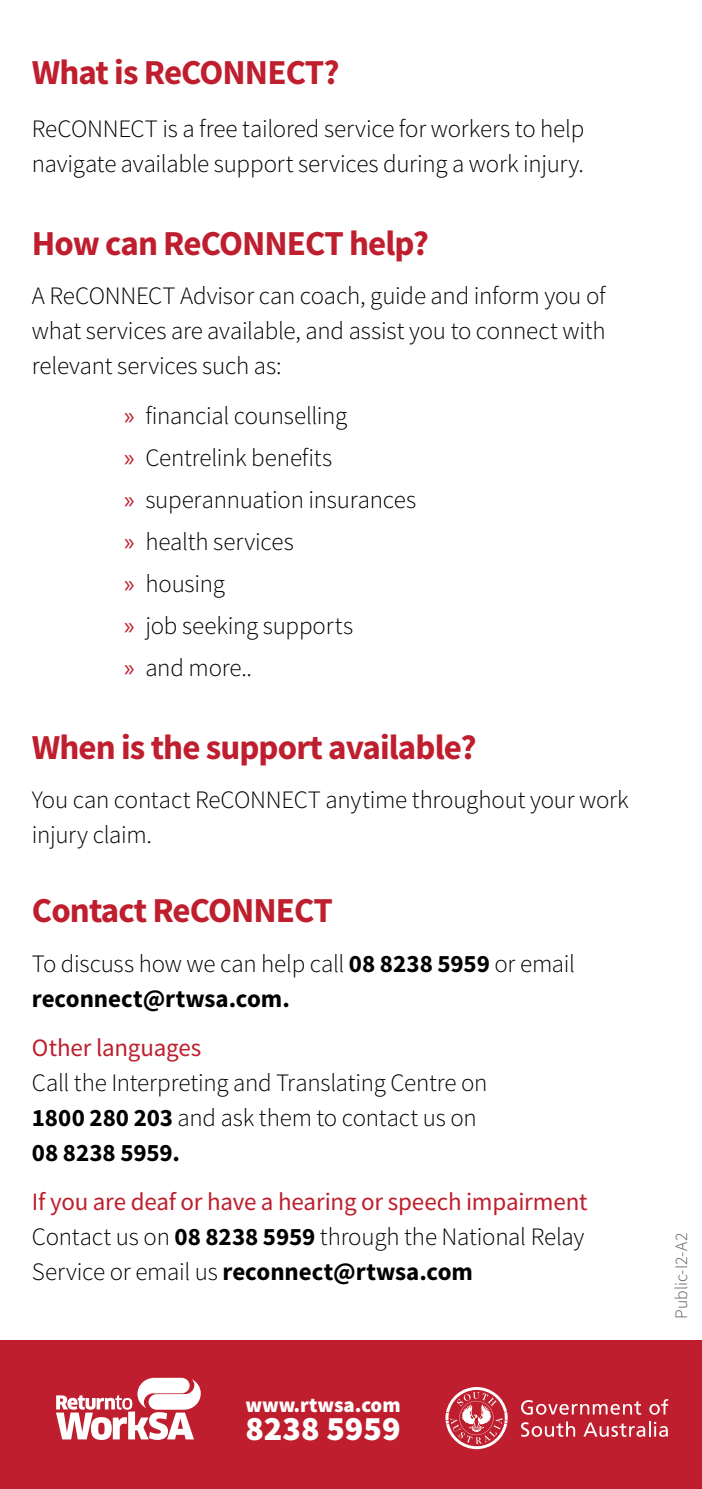
<style>
.page{position:relative;width:702px;height:1489px;background:#fff}
.page>*{position:absolute;margin:0;border:0;box-sizing:border-box;transform-origin:0 0}
.t1{font:700 35px "Source Sans Pro";letter-spacing:-.025em;color:#be1e2d}
.t2{font:900 34.25px "Source Sans Pro";color:#fff}
.t3{font:300 25px/35px "Source Sans Pro";letter-spacing:-.01em;color:#000}
.t4{font:25px "Source Sans Pro";letter-spacing:-.005em;color:#be1e2d}
.t5{font:900 21px "Source Sans Pro";color:#fff}
.t6{font:300 17.5px "Source Sans Pro";color:#58595b}
.s1{font-family:"Myriad Pro";font-weight:400;color:#be1e2d}
.s2{font-weight:700}
.s3{font-weight:400;color:#be1e2d}
</style>
<div class="page">
<div style="left:0;top:1339px;width:702px;height:149px;background:#be1e2d"></div>
<svg style="left:56px;top:1377px;width:145px;height:62px"></svg>
<svg style="left:521px;top:1400px;width:120px;height:14px"></svg>
<svg style="left:649px;top:1399px;width:19px;height:15px"></svg>
<svg style="left:521px;top:1421px;width:54px;height:15px"></svg>
<svg style="left:583px;top:1421px;width:85px;height:15px"></svg>
<svg style="left:445px;top:1387px;width:62px;height:61px"></svg>
<h1 class="t1" style="left:32px;top:49px;width:309px">What is ReCONNECT?</h1>
<p class="t3" style="left:32px;top:111px;width:554px">ReCONNECT is a free tailored service for workers to help navigate available support services during a work injury.</p>
<h1 class="t1" style="left:32px;top:220px;width:398px">How can ReCONNECT help?</h1>
<p class="t3" style="left:32px;top:278px;width:575px;text-align:justify">A ReCONNECT Advisor can coach, guide and inform you of what services are available, and assist you to connect with relevant services such as:</p>
<p class="t3" style="left:124px;top:394px;width:293px;line-height:42px"><span class="s1">»</span> financial counselling<br><span class="s1">»</span> Centrelink benefits<br><span class="s1">»</span> superannuation insurances <span class="s1">»</span> health services<br><span class="s1">»</span> housing<br><span class="s1">»</span> job seeking supports<br><span class="s1">»</span> and more..</p>
<h1 class="t1" style="left:32px;top:723px;width:446px">When is the support available?</h1>
<p class="t3" style="left:32px;top:782px;width:598px">You can contact ReCONNECT anytime throughout your work injury claim.</p>
<h1 class="t1" style="left:32px;top:887px;width:302px">Contact ReCONNECT</h1>
<p class="t3" style="left:32px;top:945px;width:544px">To discuss how we can help call <span class="s2">08 8238 5959</span> or email <span class="s2">reconnect@rtwsa.com.</span></p>
<p class="t4" style="left:32px;top:1031px;width:171px">Other languages</p>
<p class="t3" style="left:32px;top:1064px;width:457px">Call the Interpreting and Translating Centre on<br><span class="s2">1800 280 203</span> and ask them to contact us on<br><span class="s2">08 8238 5959.</span></p>
<p class="t3" style="left:32px;top:1184px;width:557px"><span class="s3">If you are deaf or have a hearing or speech impairment<br></span>Contact us on <span class="s2">08 8238 5959</span> through the National Relay<br>Service or email us <span class="s2">reconnect@rtwsa.com</span></p>
<p class="t5" style="left:245px;top:1390px;width:157px">www.rtwsa.com</p>
<h2 class="t2" style="left:245px;top:1404px;width:157px">8238 5959</h2>
<p class="t6" style="left:670px;top:1318px;width:87px;rotate:-90deg">Public-I2-A2</p>
</div>
